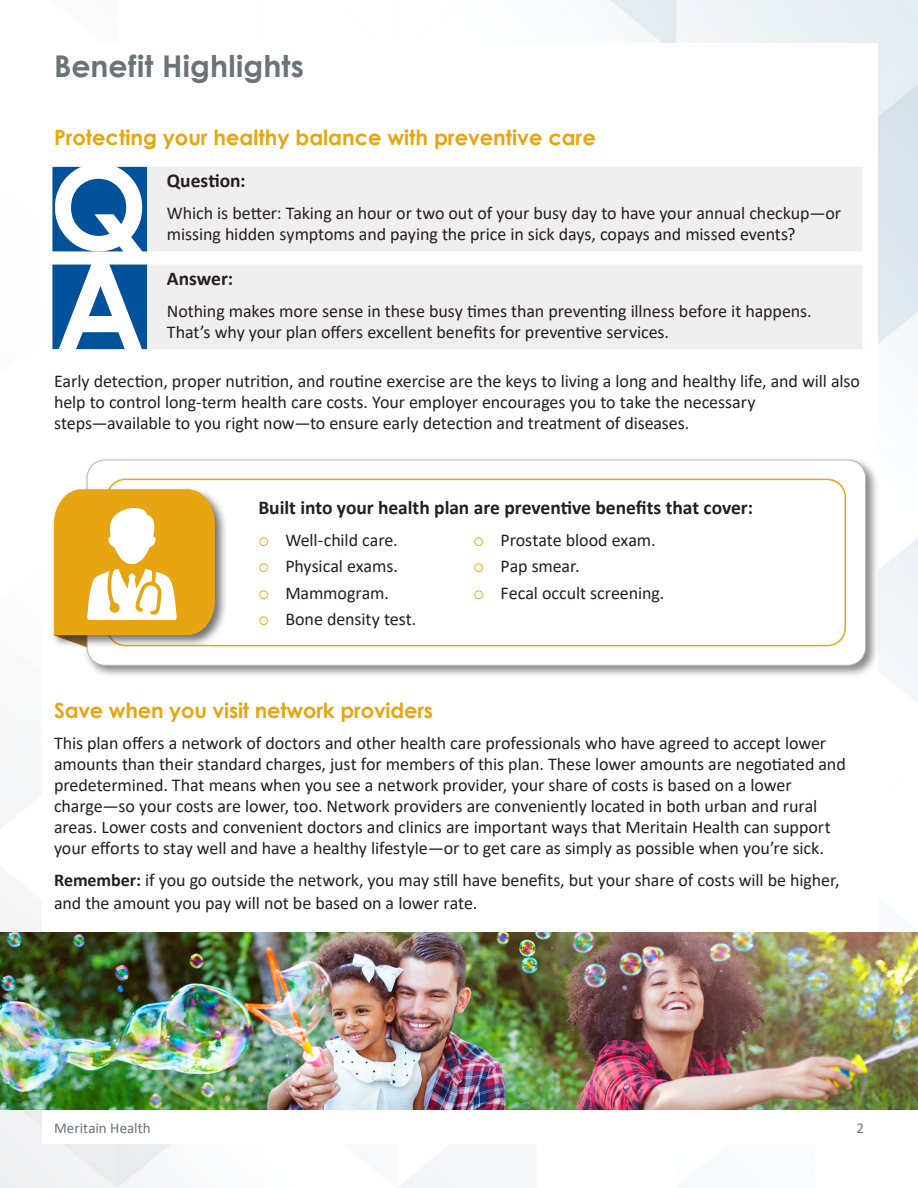
<style>
.page{position:relative;width:918px;height:1188px;background:#fff}
.page>*{position:absolute;margin:0;border:0;box-sizing:border-box;transform-origin:0 0}
.t1{font:700 121.5px "Century Gothic";color:#fff}
.t2{font:700 117px "Century Gothic";color:#fff}
.t3{font:700 30px "Century Gothic";letter-spacing:.005em;color:#697379}
.t4{font:700 21px "Century Gothic";color:#e7a512}
.Bullet_-_Gold_Square{font:700 19.5px "Calibri";letter-spacing:-.005em;color:#231f20}
.Bullet_-_Gold_Square-2{font:18px/21px "Calibri";letter-spacing:-.005em;color:#231f20}
.t5{font:15px "Calibri";color:#697379}
.s1{font-weight:700}
</style>
<div class="page">
<img style="left:0;top:0;width:918px;height:1188px">
<div style="left:42px;top:43px;width:836px;height:1101px;background:#fff"></div>
<div style="left:83px;top:456px;width:796px;height:222px;background:#231f20;opacity:.55"></div>
<div style="left:87px;top:460px;width:779px;height:205px;background:#fff;border-radius:18px"></div>
<div style="left:87px;top:460px;width:779px;height:205px;border:1px solid #b6b7bb;border-radius:18px"></div>
<div style="left:107px;top:479px;width:739px;height:167px;border:2px solid #e7a512;border-radius:18px"></div>
<div style="left:50px;top:486px;width:178px;height:162px;background:#231f20;opacity:.65"></div>
<svg style="left:54px;top:489px;width:161px;height:161px"></svg>
<svg style="left:52px;top:167px;width:95px;height:182px;background:#145fa1"></svg>
<svg style="left:147px;top:167px;width:715px;height:182px;fill:#efeff0"></svg>
<img style="left:0;top:932px;width:918px;height:177px">
<p class="t3" style="left:54px;top:43px;width:252px">Benefit Highlights</p>
<p class="t4" style="left:54px;top:121px;width:543px">Protecting your healthy balance with preventive care</p>
<p class="t2" style="left:49px;top:118px;width:100px">Q</p>
<p class="t1" style="left:55px;top:214px;width:91px">A</p>
<p class="Bullet_-_Gold_Square" style="left:167px;top:167px;width:80px">Question:</p>
<p class="Bullet_-_Gold_Square-2" style="left:167px;top:202px;width:676px">Which is better: Taking an hour or two out of your busy day to have your annual checkup—or missing hidden symptoms and paying the price in sick days, copays and missed events?</p>
<p class="Bullet_-_Gold_Square" style="left:167px;top:265px;width:68px">Answer:</p>
<p class="Bullet_-_Gold_Square-2" style="left:167px;top:300px;width:646px">Nothing makes more sense in these busy times than preventing illness before it happens.</p>
<p class="Bullet_-_Gold_Square-2" style="left:167px;top:321px;width:504px">That’s why your plan offers excellent benefits for preventive services.</p>
<p class="Bullet_-_Gold_Square-2" style="left:54px;top:370px;width:808px">Early detection, proper nutrition, and routine exercise are the keys to living a long and healthy life, and will also help to control long-term health care costs. Your employer encourages you to take the necessary steps—available to you right now—to ensure early detection and treatment of diseases.</p>
<p class="Bullet_-_Gold_Square" style="left:258px;top:494px;width:496px">Built into your health plan are preventive benefits that cover:</p>
<p class="Bullet_-_Gold_Square-2" style="left:285px;top:529px;width:114px">Well-child care.</p>
<p class="Bullet_-_Gold_Square-2" style="left:285px;top:556px;width:114px">Physical exams.</p>
<p class="Bullet_-_Gold_Square-2" style="left:285px;top:582px;width:105px">Mammogram.</p>
<p class="Bullet_-_Gold_Square-2" style="left:285px;top:608px;width:133px">Bone density test.</p>
<p class="Bullet_-_Gold_Square-2" style="left:501px;top:529px;width:156px">Prostate blood exam.</p>
<p class="Bullet_-_Gold_Square-2" style="left:501px;top:556px;width:81px">Pap smear.</p>
<p class="Bullet_-_Gold_Square-2" style="left:501px;top:582px;width:165px">Fecal occult screening.</p>
<p class="t4" style="left:54px;top:694px;width:381px">Save when you visit network providers</p>
<p class="Bullet_-_Gold_Square-2" style="left:54px;top:733px;width:793px">This plan offers a network of doctors and other health care professionals who have agreed to accept lower amounts than their standard charges, just for members of this plan. These lower amounts are negotiated and predetermined. That means when you see a network provider, your share of costs is based on a lower charge—so your costs are lower, too. Network providers are conveniently located in both urban and rural areas. Lower costs and convenient doctors and clinics are important ways that Meritain Health can support your efforts to stay well and have a healthy lifestyle—or to get care as simply as possible when you’re sick.</p>
<p class="Bullet_-_Gold_Square-2" style="left:54px;top:869px;width:787px;line-height:22.5px"><span class="s1">Remember:</span> if you go outside the network, you may still have benefits, but your share of costs will be higher, and the amount you pay will not be based on a lower rate.</p>
<p class="t5" style="left:54px;top:1118px;width:98px">Meritain Health</p>
<p class="t5" style="left:856px;top:1118px;width:9px">2</p>
</div>
